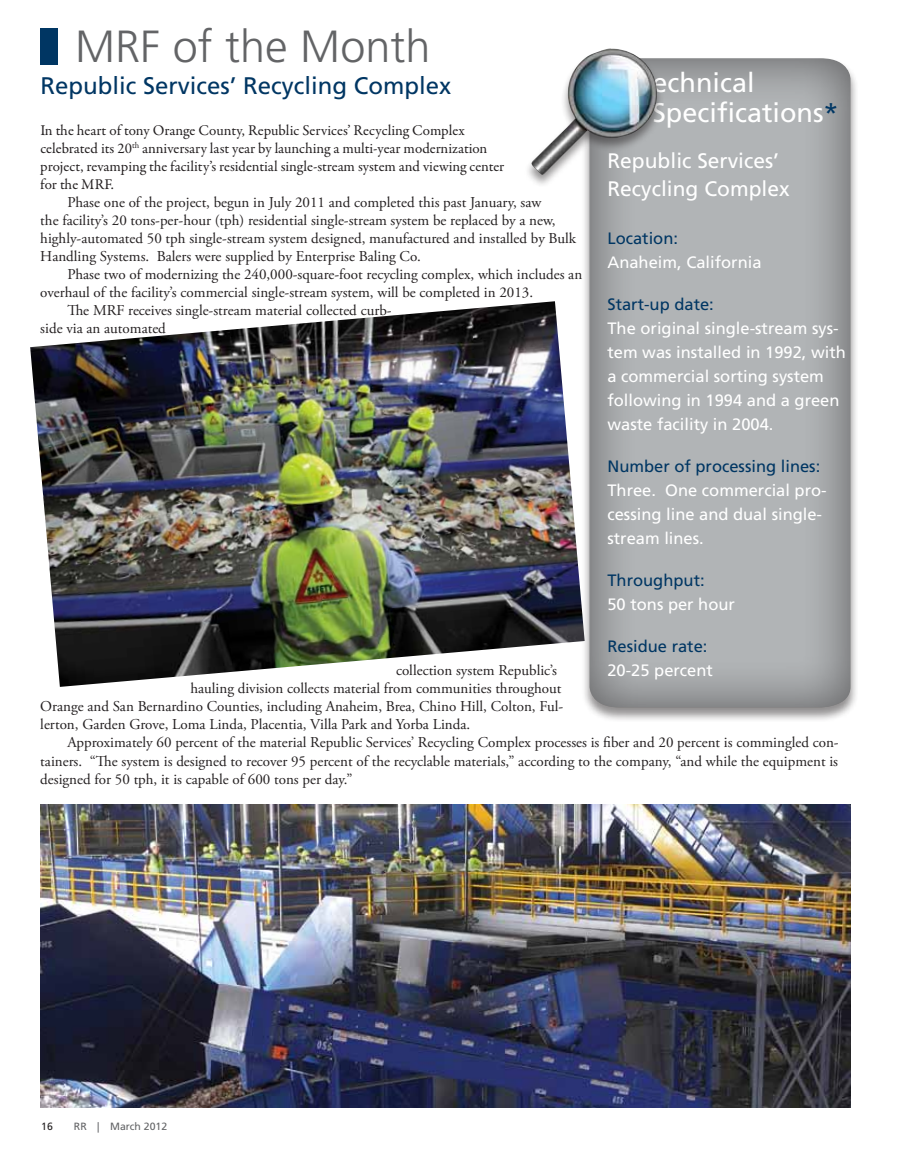
<style>
.page{position:relative;width:905px;height:1175px;background:#fff}
.page>*{position:absolute;margin:0;border:0;box-sizing:border-box;transform-origin:0 0}
.t1{font:300 45px "Frutiger LT Std";color:#636466}
.t2{font:27px/30px "Frutiger LT Std";color:#fff}
.t3{font:24px "Frutiger LT Std";color:#003663}
.t4{font:21px/27px "Frutiger LT Std";color:#fff}
.t5{font:16.5px/24px "Frutiger LT Std";color:#fff}
.t6{font:16.5px "Frutiger LT Std";color:#003663}
.t7{font:15px/18px "Adobe Garamond Pro";color:#231f20}
.t8{font:15px/18px "Garamond Premr Pro";color:#231f20}
.t9{font:10.5px "Frutiger LT Std";color:#636466}
.t10{font:10.5px "Frutiger LT Std";color:#231f20}
.s1{color:#003663}
</style>
<div class="page">
<div style="left:581px;top:57px;width:277px;height:666px;background:#231f20;opacity:.5"></div>
<div style="left:588px;top:57px;width:265px;height:651px;background:#231f20;opacity:.5"></div>
<div style="left:524px;top:48px;width:140px;height:139px;background:#231f20;opacity:.5"></div>
<img style="left:529px;top:48px;width:129px;height:127px">
<div style="left:40px;top:28px;width:18px;height:36px;background:#003663"></div>
<img style="left:30px;top:301px;width:554px;height:386px">
<img style="left:40px;top:804px;width:810px;height:303px">
<h1 class="t1" style="left:75px;top:21px;width:357px">MRF of the Month</h1>
<h3 class="t3" style="left:40px;top:71px;width:412px">Republic Services’ Recycling Complex</h3>
<h2 class="t2" style="left:652px;top:68px;width:188px">echnical<br>Specifications<span class="s1">*</span></h2>
<h3 class="t4" style="left:607px;top:148px;width:184px">Republic Services’<br>Recycling Complex</h3>
<p class="t6" style="left:607px;top:228px;width:72px">Location:</p>
<p class="t5" style="left:607px;top:250px;width:156px">Anaheim, California</p>
<p class="t6" style="left:607px;top:294px;width:108px">Start-up date:</p>
<p class="t5" style="left:607px;top:316px;width:240px">The original single-stream sys&shy;tem was installed in 1992, with a commercial sorting system following in 1994 and a green waste facility in 2004.</p>
<p class="t6" style="left:607px;top:456px;width:214px">Number of processing lines:</p>
<p class="t5" style="left:607px;top:478px;width:221px">Three. One commercial pro&shy;cessing line and dual single&shy;stream lines.</p>
<p class="t6" style="left:607px;top:570px;width:99px">Throughput:</p>
<p class="t5" style="left:607px;top:592px;width:129px">50 tons per hour</p>
<p class="t6" style="left:607px;top:636px;width:101px">Residue rate:</p>
<p class="t5" style="left:607px;top:658px;width:107px">20-25 percent</p>
<p class="t8" style="left:40px;top:122px;width:465px">In the heart of tony Orange County, Republic Services’ Recycling Complex celebrated its 20<sup>th</sup> anniversary last year by launching a multi-year modernization project, revamping the facility’s residential single-stream system and viewing center for the MRF.</p>
<p class="t7" style="left:40px;top:194px;width:537px;text-indent:27px">Phase one of the project, begun in July 2011 and completed this past January, saw<br>the facility’s 20 tons-per-hour (tph) residential single-stream system be replaced by a new, highly-automated 50 tph single-stream system designed, manufactured and installed by Bulk Handling Systems. Balers were supplied by Enterprise Baling Co.</p>
<p class="t7" style="left:67px;top:266px;width:516px">Phase two of modernizing the 240,000-square-foot recycling complex, which includes an</p>
<p class="t7" style="left:40px;top:284px;width:494px">overhaul of the facility’s commercial single-stream system, will be completed in 2013.</p>
<p class="t7" style="left:67px;top:302px;width:326px">The MRF receives single-stream material collected curb-</p>
<p class="t7" style="left:40px;top:320px;width:127px">side via an automated</p>
<p class="t7" style="left:396px;top:662px;width:163px">collection system Republic’s</p>
<p class="t7" style="left:190px;top:680px;width:372px">hauling division collects material from communities throughout</p>
<p class="t7" style="left:40px;top:698px;width:524px">Orange and San Bernardino Counties, including Anaheim, Brea, Chino Hill, Colton, Ful-</p>
<p class="t7" style="left:40px;top:716px;width:431px">lerton, Garden Grove, Loma Linda, Placentia, Villa Park and Yorba Linda.</p>
<p class="t7" style="left:67px;top:734px;width:772px">Approximately 60 percent of the material Republic Services’ Recycling Complex processes is fiber and 20 percent is commingled con-</p>
<p class="t7" style="left:40px;top:752px;width:799px">tainers. “The system is designed to recover 95 percent of the recyclable materials,” according to the company, “and while the equipment is</p>
<p class="t7" style="left:40px;top:770px;width:314px">designed for 50 tph, it is capable of 600 tons per day.”</p>
<p class="t10" style="left:41px;top:1120px;width:13px">16</p>
<p class="t9" style="left:74px;top:1120px;width:95px">RR | March 2012</p>
</div>
